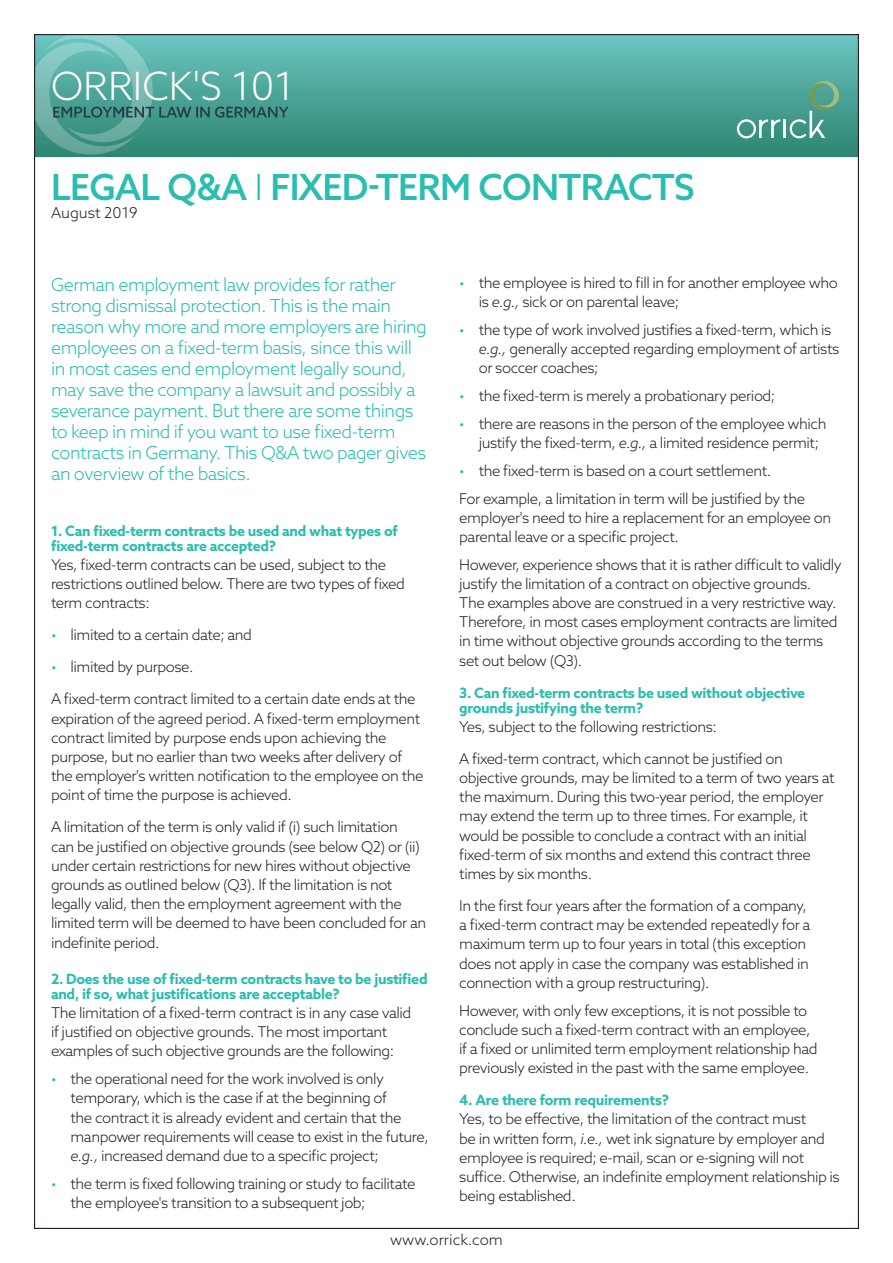
<style>
.page{position:relative;width:893px;height:1263px;background:#fff}
.page>*{position:absolute;margin:0;border:0;box-sizing:border-box;transform-origin:0 0}
.t1{font:300 39px "Azo Sans";color:#fff}
.t2{font:500 36px "Azo Sans";letter-spacing:-.02em;color:#2abdb0}
.t3{font:300 18px/21px "Azo Sans";letter-spacing:-.03em;color:#2abdb0}
.t4{font:300 15px "Azo Sans";color:#231f20}
.t5{font:300 14.85px/19.2px "Azo Sans";letter-spacing:-.03em;color:#231f20}
.t6{font:700 14.25px/15px "Azo Sans";letter-spacing:-.02em;color:#2abdb0}
.s1{font-weight:300}
.s2{font-weight:400;font-size:14.25px;color:#2abdb0}
.s3{font-style:italic}
</style>
<div class="page">
<div style="left:34px;top:34px;width:825px;height:123px;background:linear-gradient(to bottom,#6cc6c1,#2d8470)"></div>
<hr style="left:783px;top:120px;width:3px;height:18px;background:#fff">
<svg style="left:790px;top:81px;width:49px;height:57px;background:#5ca693"></svg>
<svg style="left:737px;top:119px;width:43px;height:19px"></svg>
<svg style="left:36px;top:36px;width:253px;height:119px;background:#52a59a"></svg>
<h1 class="t1" style="left:51px;top:61px;width:244px">ORRICK'S 101</h1>
<h2 class="t2" style="left:51px;top:164px;width:645px">LEGAL Q&amp;A <span class="s1">I</span> FIXED-TERM CONTRACTS</h2>
<p class="t4" style="left:51px;top:203px;width:88px">August 2019</p>
<p class="t3" style="left:51px;top:273px;width:377px">German employment law provides for rather strong dismissal protection. This is the main reason why more and more employers are hiring employees on a fixed-term basis, since this will in most cases end employment legally sound, may save the company a lawsuit and possibly a severance payment. But there are some things to keep in mind if you want to use fixed-term contracts in Germany. This Q&amp;A two pager gives an overview of the basics.</p>
<p class="t6" style="left:51px;top:523px;width:348px">1. Can fixed-term contracts be used and what types of fixed-term contracts are accepted?</p>
<p class="t5" style="left:51px;top:555px;width:355px">Yes, fixed-term contracts can be used, subject to the restrictions outlined below. There are two types of fixed term contracts:</p>
<p class="t5" style="left:51px;top:625px;width:203px"><span class="s2">•</span> limited to a certain date; and</p>
<p class="t5" style="left:51px;top:651px;width:366px;line-height:32px"><span class="s2">•</span> limited by purpose.<br>A fixed-term contract limited to a certain date ends at the</p>
<p class="t5" style="left:51px;top:708px;width:374px">expiration of the agreed period. A fixed-term employment contract limited by purpose ends upon achieving the purpose, but no earlier than two weeks after delivery of the employer's written notification to the employee on the point of time the purpose is achieved.</p>
<p class="t5" style="left:51px;top:817px;width:377px">A limitation of the term is only valid if (i) such limitation<br>can be justified on objective grounds (see below Q2) or (ii) under certain restrictions for new hires without objective grounds as outlined below (Q3). If the limitation is not legally valid, then the employment agreement with the limited term will be deemed to have been concluded for an indefinite period.</p>
<p class="t6" style="left:51px;top:971px;width:378px">2. Does the use of fixed-term contracts have to be justified and, if so, what justifications are acceptable?</p>
<p class="t5" style="left:51px;top:1003px;width:362px">The limitation of a fixed-term contract is in any case valid if justified on objective grounds. The most important examples of such objective grounds are the following:</p>
<p class="t5" style="left:71px;top:1069px;width:360px;text-indent:-20px"><span class="s2">•</span> the operational need for the work involved is only temporary, which is the case if at the beginning of<br>the contract it is already evident and certain that the manpower requirements will cease to exist in the future, <span class="s3">e.g.,</span> increased demand due to a specific project;</p>
<p class="t5" style="left:71px;top:1173px;width:346px;text-indent:-20px"><span class="s2">•</span> the term is fixed following training or study to facilitate the employee's transition to a subsequent job;</p>
<p class="t5" style="left:479px;top:273px;width:360px;text-indent:-20px"><span class="s2">•</span> the employee is hired to fill in for another employee who is <span class="s3">e.g.,</span> sick or on parental leave;</p>
<p class="t5" style="left:479px;top:320px;width:362px;text-indent:-20px"><span class="s2">•</span> the type of work involved justifies a fixed-term, which is <span class="s3">e.g.,</span> generally accepted regarding employment of artists or soccer coaches;</p>
<p class="t5" style="left:459px;top:386px;width:318px"><span class="s2">•</span> the fixed-term is merely a probationary period;</p>
<p class="t5" style="left:479px;top:414px;width:349px;text-indent:-20px"><span class="s2">•</span> there are reasons in the person of the employee which justify the fixed-term, <span class="s3">e.g.,</span> a limited residence permit;</p>
<p class="t5" style="left:459px;top:456px;width:347px;line-height:27.8px"><span class="s2">•</span> the fixed-term is based on a court settlement.<br>For example, a limitation in term will be justified by the</p>
<p class="t5" style="left:459px;top:508px;width:373px">employer's need to hire a replacement for an employee on parental leave or a specific project.</p>
<p class="t5" style="left:459px;top:554px;width:384px">However, experience shows that it is rather difficult to validly justify the limitation of a contract on objective grounds.<br>The examples above are construed in a very restrictive way.<br>Therefore, in most cases employment contracts are limited in time without objective grounds according to the terms set out below (Q3).</p>
<p class="t6" style="left:459px;top:685px;width:348px">3. Can fixed-term contracts be used without objective grounds justifying the term?</p>
<p class="t5" style="left:459px;top:710px;width:325px;line-height:32px">Yes, subject to the following restrictions:<br>A fixed-term contract, which cannot be justified on</p>
<p class="t5" style="left:459px;top:768px;width:377px">objective grounds, may be limited to a term of two years at the maximum. During this two-year period, the employer may extend the term up to three times. For example, it would be possible to conclude a contract with an initial fixed-term of six months and extend this contract three times by six months.</p>
<p class="t5" style="left:459px;top:896px;width:353px">In the first four years after the formation of a company, a fixed-term contract may be extended repeatedly for a maximum term up to four years in total (this exception does not apply in case the company was established in connection with a group restructuring).</p>
<p class="t5" style="left:459px;top:1000px;width:360px">However, with only few exceptions, it is not possible to conclude such a fixed-term contract with an employee, if a fixed or unlimited term employment relationship had previously existed in the past with the same employee.</p>
<p class="t6" style="left:459px;top:1092px;width:211px">4. Are there form requirements?</p>
<p class="t5" style="left:459px;top:1109px;width:382px">Yes, to be effective, the limitation of the contract must<br>be in written form, <span class="s3">i.e.,</span> wet ink signature by employer and employee is required; e-mail, scan or e-signing will not suffice. Otherwise, an indefinite employment relationship is being established.</p>
<p class="t4" style="left:390px;top:1230px;width:114px">www.orrick.com</p>
</div>
